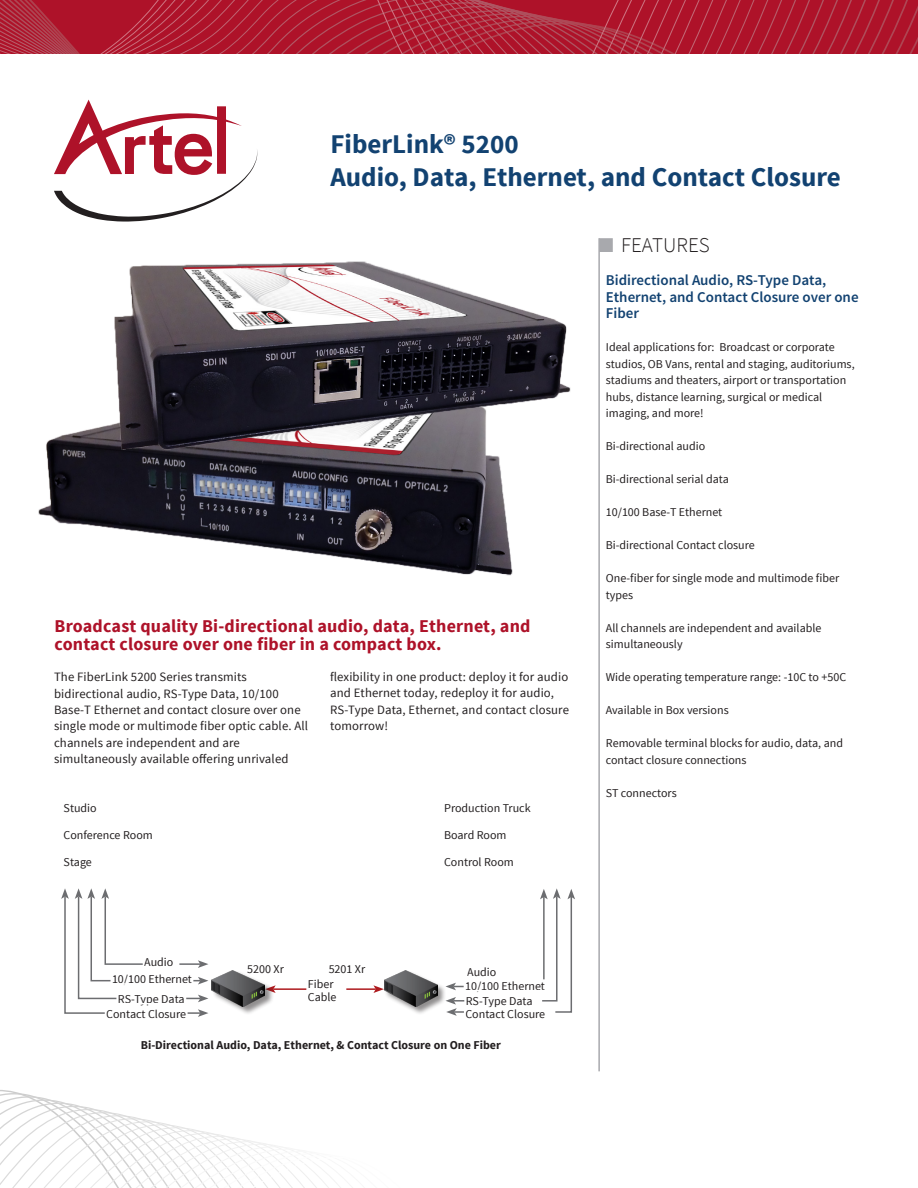
<style>
.page{position:relative;width:918px;height:1188px;background:#fff}
.page>*{position:absolute;margin:0;border:0;box-sizing:border-box;transform-origin:0 0}
.B_ProductName_copy{font:700 27px/33px "Source Sans Pro";color:#124271}
.A_Features_Heading{font:300 21px "Source Sans Pro";color:#231f20}
.B_ProductIntro{font:700 18px/18px "Source Sans Pro";letter-spacing:.01em;color:#ae1229}
.A_FeaturesIntro{font:600 15px/16.5px "Source Sans Pro";color:#124271}
.A_Bodytext{font:12.75px/16.5px "Source Sans Pro";letter-spacing:.01em;color:#231f20}
.A_FeaturesIntro-2{font:12px/16.5px "Source Sans Pro";color:#231f20}
.A_Features_Bodytext{font:12px/16.5px "Source Sans Pro";color:#231f20}
.A_drawing_text{font:12px/13.5px "Source Sans Pro";color:#231f20}
.A_drawing_text-2{font:700 12px "Source Sans Pro";color:#231f20}
</style>
<div class="page">
<svg style="left:0;top:1090px;width:341px;height:98px"></svg>
<svg style="left:54px;top:100px;width:203px;height:122px"></svg>
<svg style="left:0;top:0;width:918px;height:54px"></svg>
<hr style="left:598px;top:238px;width:2px;height:833px;background:#a8a9ad">
<div style="left:599px;top:238px;width:14px;height:14px;background:#a8a9ad"></div>
<img style="left:38px;top:430px;width:475px;height:146px">
<img style="left:83px;top:261px;width:488px;height:201px">
<hr style="left:273px;top:988px;width:103px;height:2px;background:#ae1a1e">
<svg style="left:274px;top:985px;width:2px;height:8px"></svg>
<svg style="left:373px;top:985px;width:11px;height:8px"></svg>
<div style="left:307px;top:970px;width:39px;height:40px;background:#fff"></div>
<div style="left:212px;top:970px;width:62px;height:45px;background:#231f20;opacity:.5"></div>
<img style="left:212px;top:970px;width:53px;height:37px">
<div style="left:385px;top:970px;width:62px;height:45px;background:#231f20;opacity:.5"></div>
<img style="left:384px;top:970px;width:54px;height:37px">
<svg style="left:61px;top:888px;width:147px;height:129px"></svg>
<div style="left:106px;top:1009px;width:81px;height:10px;background:#fff"></div>
<svg style="left:445px;top:888px;width:130px;height:128px"></svg>
<div style="left:465px;top:1006px;width:90px;height:16px;background:#fff"></div>
<div style="left:465px;top:993px;width:76px;height:15px;background:#fff"></div>
<div style="left:464px;top:980px;width:82px;height:11px;background:#fff"></div>
<div style="left:143px;top:956px;width:36px;height:11px;background:#fff"></div>
<p class="B_ProductName_copy" style="left:330px;top:129px;width:512px">FiberLink® 5200<br>Audio, Data, Ethernet, and Contact Closure</p>
<p class="B_ProductIntro" style="left:55px;top:617px;width:477px">Broadcast quality Bi-directional audio, data, Ethernet, and contact closure over one fiber in a compact box.</p>
<p class="A_Bodytext" style="left:54px;top:669px;width:256px">The FiberLink 5200 Series transmits bidirectional audio, RS-Type Data, 10/100<br>Base-T Ethernet and contact closure over one single mode or multimode fiber optic cable. All channels are independent and are simultaneously available offering unrivaled</p>
<p class="A_Bodytext" style="left:330px;top:669px;width:240px">flexibility in one product: deploy it for audio and Ethernet today, redeploy it for audio, RS-Type Data, Ethernet, and contact closure tomorrow!</p>
<p class="A_drawing_text" style="left:64px;top:801px;width:35px">Studio</p>
<p class="A_drawing_text" style="left:64px;top:828px;width:91px">Conference Room</p>
<p class="A_drawing_text" style="left:64px;top:855px;width:30px">Stage</p>
<p class="A_drawing_text" style="left:144px;top:955px;width:31px">Audio</p>
<p class="A_drawing_text" style="left:112px;top:973px;width:81px">10/100 Ethernet</p>
<p class="A_drawing_text" style="left:118px;top:992px;width:68px">RS-Type Data</p>
<p class="A_drawing_text" style="left:106px;top:1008px;width:81px">Contact Closure</p>
<p class="A_drawing_text" style="left:247px;top:962px;width:38px">5200 Xr</p>
<p class="A_drawing_text" style="left:329px;top:962px;width:38px">5201 Xr</p>
<p class="A_drawing_text" style="left:308px;top:977px;width:30px">Fiber<br>Cable</p>
<p class="A_drawing_text" style="left:444px;top:801px;width:88px">Production Truck</p>
<p class="A_drawing_text" style="left:444px;top:828px;width:64px">Board Room</p>
<p class="A_drawing_text" style="left:444px;top:855px;width:71px">Control Room</p>
<p class="A_drawing_text" style="left:467px;top:966px;width:31px">Audio</p>
<p class="A_drawing_text" style="left:465px;top:1008px;width:81px">Contact Closure</p>
<p class="A_drawing_text" style="left:465px;top:979px;width:81px">10/100 Ethernet</p>
<p class="A_drawing_text" style="left:466px;top:995px;width:68px">RS-Type Data</p>
<p class="A_drawing_text-2" style="left:141px;top:1037px;width:362px">Bi-Directional Audio, Data, Ethernet, &amp; Contact Closure on One Fiber</p>
<p class="A_Features_Heading" style="left:621px;top:232px;width:90px">FEATURES</p>
<p class="A_FeaturesIntro" style="left:606px;top:272px;width:254px">Bidirectional Audio, RS-Type Data,<br>Ethernet, and Contact Closure over one<br>Fiber</p>
<p class="A_Features_Bodytext" style="left:606px;top:339px;width:250px">Ideal applications for: Broadcast or corporate studios, OB Vans, rental and staging, auditoriums, stadiums and theaters, airport or transportation hubs, distance learning, surgical or medical imaging, and more!</p>
<p class="A_FeaturesIntro-2" style="left:606px;top:438px;width:101px">Bi-directional audio</p>
<p class="A_FeaturesIntro-2" style="left:606px;top:471px;width:125px">Bi-directional serial data</p>
<p class="A_FeaturesIntro-2" style="left:606px;top:504px;width:118px">10/100 Base-T Ethernet</p>
<p class="A_FeaturesIntro-2" style="left:606px;top:537px;width:150px">Bi-directional Contact closure</p>
<p class="A_FeaturesIntro-2" style="left:606px;top:570px;width:235px">One-fiber for single mode and multimode fiber types</p>
<p class="A_FeaturesIntro-2" style="left:606px;top:619px;width:217px">All channels are independent and available simultaneously</p>
<p class="A_FeaturesIntro-2" style="left:606px;top:669px;width:242px">Wide operating temperature range: -10C to +50C</p>
<p class="A_FeaturesIntro-2" style="left:606px;top:702px;width:124px">Available in Box versions</p>
<p class="A_FeaturesIntro-2" style="left:606px;top:735px;width:239px">Removable terminal blocks for audio, data, and contact closure connections</p>
<p class="A_FeaturesIntro-2" style="left:606px;top:784px;width:72px">ST connectors</p>
</div>
